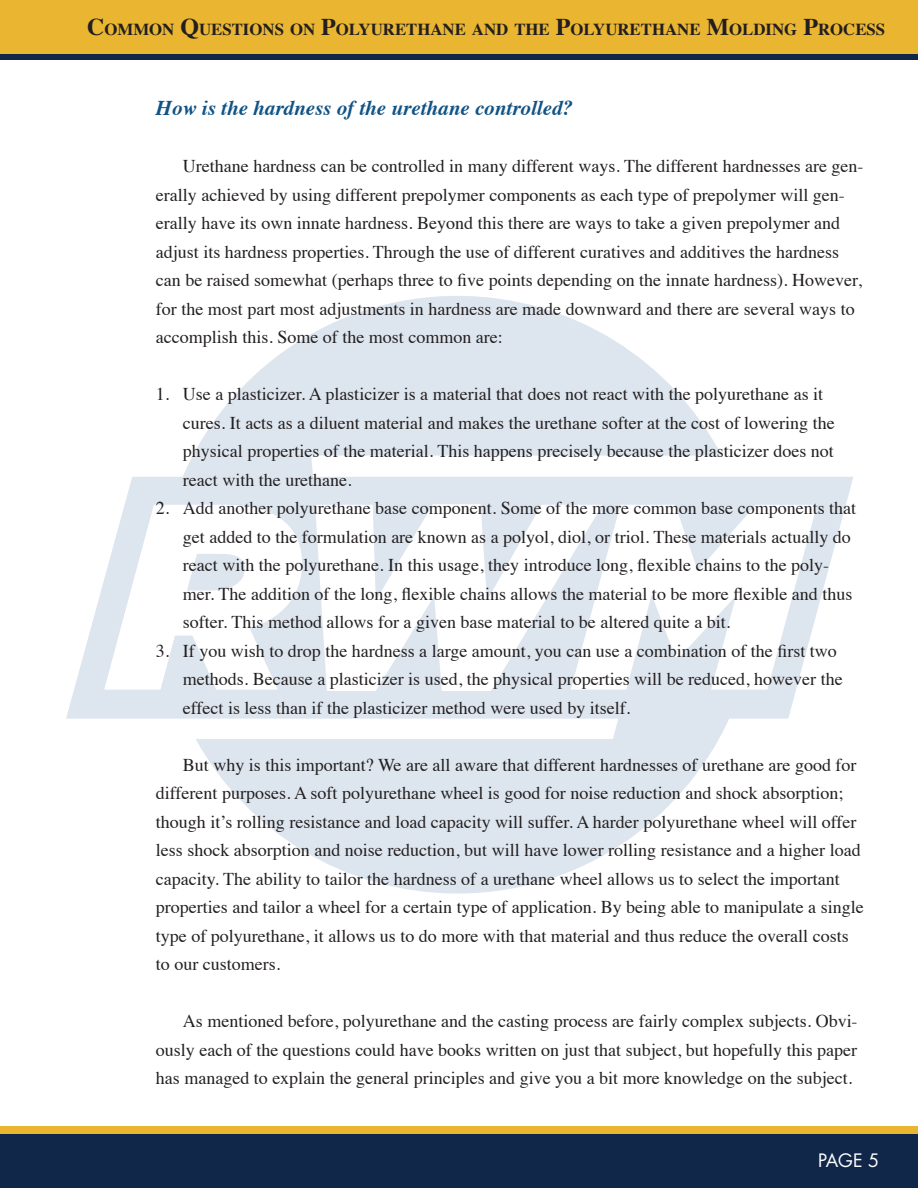
<style>
.page{position:relative;width:918px;height:1188px;background:#fff}
.page>*{position:absolute;margin:0;border:0;box-sizing:border-box;transform-origin:0 0}
.t1{font:italic 700 21px "Times";color:#115385}
.t2{font:18px/28.5px "Times";color:#231f20}
.t3{font:18px "Futura";color:#fff}
.t4{font:700 16.8px "Times";color:#231f20}
.s1{font-size:24px}
</style>
<div class="page">
<div style="left:0;top:12px;width:918px;height:48px;background:#11274a"></div>
<div style="left:0;top:0;width:918px;height:54px;background:#eab632"></div>
<div style="left:0;top:1126px;width:918px;height:54px;background:#eab632"></div>
<div style="left:0;top:1134px;width:918px;height:54px;background:#11274a"></div>
<svg style="left:66px;top:296px;width:787px;height:598px"></svg>
<svg style="left:104px;top:505px;width:198px;height:185px"></svg>
<svg style="left:315px;top:504px;width:288px;height:187px"></svg>
<svg style="left:571px;top:505px;width:246px;height:185px"></svg>
<p class="t4" style="left:87px;top:14px;width:800px"><span class="s1">C</span>OMMON <span class="s1">Q</span>UESTIONS ON <span class="s1">P</span>OLYURETHANE AND THE <span class="s1">P</span>OLYURETHANE <span class="s1">M</span>OLDING <span class="s1">P</span>ROCESS</p>
<p class="t1" style="left:156px;top:88px;width:419px">How is the hardness of the urethane controlled?</p>
<p class="t2" style="left:156px;top:150px;width:709px;text-indent:27px">Urethane hardness can be controlled in many different ways. The different hardnesses are gen&shy;erally achieved by using different prepolymer components as each type of prepolymer will gen&shy;erally have its own innate hardness. Beyond this there are ways to take a given prepolymer and adjust its hardness properties. Through the use of different curatives and additives the hardness can be raised somewhat (perhaps three to five points depending on the innate hardness). However, for the most part most adjustments in hardness are made downward and there are several ways to accomplish this. Some of the most common are:</p>
<p class="t2" style="left:183px;top:378px;width:653px;text-indent:-27px">1. Use a plasticizer. A plasticizer is a material that does not react with the polyurethane as it cures. It acts as a diluent material and makes the urethane softer at the cost of lowering the physical properties of the material. This happens precisely because the plasticizer does not react with the urethane.</p>
<p class="t2" style="left:183px;top:492px;width:675px;text-indent:-27px">2. Add another polyurethane base component. Some of the more common base components that get added to the formulation are known as a polyol, diol, or triol. These materials actually do react with the polyurethane. In this usage, they introduce long, flexible chains to the poly&shy;mer. The addition of the long, flexible chains allows the material to be more flexible and thus softer. This method allows for a given base material to be altered quite a bit.</p>
<p class="t2" style="left:183px;top:635px;width:661px;text-indent:-27px">3. If you wish to drop the hardness a large amount, you can use a combination of the first two methods. Because a plasticizer is used, the physical properties will be reduced, however the effect is less than if the plasticizer method were used by itself.</p>
<p class="t2" style="left:156px;top:749px;width:709px;text-indent:27px">But why is this important? We are all aware that different hardnesses of urethane are good for different purposes. A soft polyurethane wheel is good for noise reduction and shock absorption; though it’s rolling resistance and load capacity will suffer. A harder polyurethane wheel will offer less shock absorption and noise reduction, but will have lower rolling resistance and a higher load capacity. The ability to tailor the hardness of a urethane wheel allows us to select the important properties and tailor a wheel for a certain type of application. By being able to manipulate a single type of polyurethane, it allows us to do more with that material and thus reduce the overall costs to our customers.</p>
<p class="t2" style="left:156px;top:1005px;width:703px;text-align:justify;text-indent:27px">As mentioned before, polyurethane and the casting process are fairly complex subjects. Obvi&shy;ously each of the questions could have books written on just that subject, but hopefully this paper has managed to explain the general principles and give you a bit more knowledge on the subject.</p>
<p class="t3" style="left:818px;top:1148px;width:63px">PAGE 5</p>
</div>
